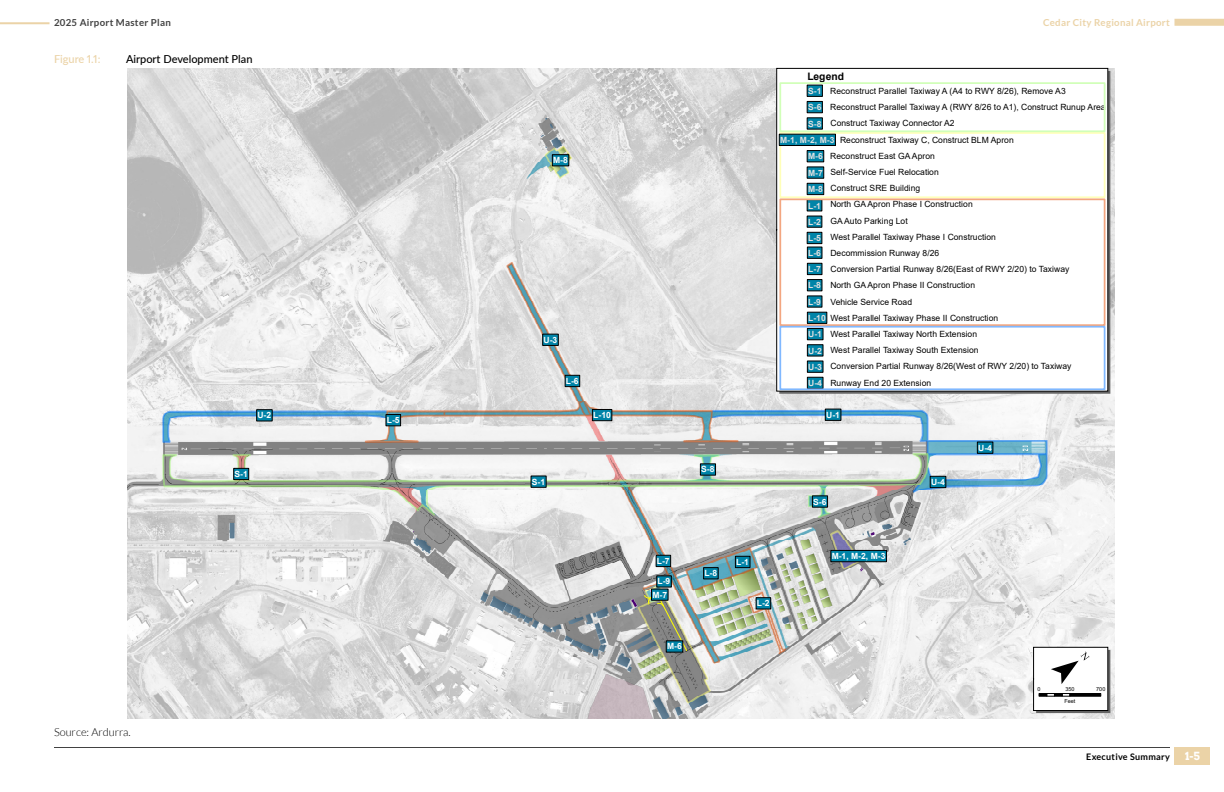
<style>
.page{position:relative;width:1224px;height:792px;background:#fff}
.page>*{position:absolute;margin:0;border:0;box-sizing:border-box;transform-origin:0 0}
.t1{font:500 11px "Lato";color:#000}
.t2{font:300 11px "Lato";color:#000}
.t3{font:500 11px "Lato";color:#ebd3a7}
.t4{font:700 11px "Arvo";color:#fff}
.t5{font:700 10.3px "Arial";color:#000}
.t6{font:700 9.6px "Lato";letter-spacing:.03em;color:#ebd3a7}
.t7{font:700 9.6px "Lato";letter-spacing:.03em;color:#424242}
.t8{font:700 9px "Lato";letter-spacing:.03em;color:#000}
.t9{font:8.5px/16.2px "Arial";letter-spacing:.005em;color:#000}
.t10{font:700 8.5px "Arial";color:#fff}
.t11{font:700 8.5px/16.3px "Arial";color:#e1e1e1;text-align:justify}
.t12{font:5.5px "Arial";letter-spacing:-.005em;color:#000}
</style>
<div class="page">
<div style="left:1174px;top:747px;width:36px;height:18px;background:#ebd3a7"></div>
<hr style="left:54px;top:747px;width:1116px;height:1px;background:#424242">
<hr style="left:1px;top:22px;width:47px;height:2px;background:#ebd3a7">
<div style="left:1178px;top:19px;width:42px;height:7px;background:#ebd3a7"></div>
<img style="left:128px;top:68px;width:986px;height:651px">
<svg style="left:644px;top:595px;width:43px;height:56px"></svg>
<div style="left:552px;top:154px;width:17px;height:12px;background:#0084a8;border:1px solid #000"></div>
<div style="left:542px;top:334px;width:17px;height:12px;background:#0084a8;border:1px solid #000"></div>
<div style="left:565px;top:375px;width:15px;height:12px;background:#0084a8;border:1px solid #000"></div>
<div style="left:256px;top:409px;width:16px;height:12px;background:#0084a8;border:1px solid #000"></div>
<div style="left:386px;top:414px;width:15px;height:12px;background:#0084a8;border:1px solid #000"></div>
<div style="left:592px;top:409px;width:20px;height:12px;background:#0084a8;border:1px solid #000"></div>
<div style="left:825px;top:409px;width:16px;height:12px;background:#0084a8;border:1px solid #000"></div>
<div style="left:977px;top:442px;width:16px;height:12px;background:#0084a8;border:1px solid #000"></div>
<div style="left:233px;top:468px;width:16px;height:12px;background:#0084a8;border:1px solid #000"></div>
<div style="left:531px;top:476px;width:15px;height:12px;background:#0084a8;border:1px solid #000"></div>
<div style="left:700px;top:464px;width:16px;height:11px;background:#0084a8;border:1px solid #000"></div>
<div style="left:930px;top:476px;width:16px;height:12px;background:#0084a8;border:1px solid #000"></div>
<div style="left:812px;top:496px;width:16px;height:11px;background:#0084a8;border:1px solid #000"></div>
<div style="left:831px;top:550px;width:56px;height:12px;background:#0084a8;border:1px solid #000"></div>
<div style="left:735px;top:556px;width:15px;height:12px;background:#0084a8;border:1px solid #000"></div>
<div style="left:703px;top:567px;width:15px;height:12px;background:#0084a8;border:1px solid #000"></div>
<div style="left:756px;top:597px;width:15px;height:12px;background:#0084a8;border:1px solid #000"></div>
<div style="left:656px;top:555px;width:15px;height:12px;background:#0084a8;border:1px solid #000"></div>
<div style="left:651px;top:589px;width:17px;height:11px;background:#0084a8"></div>
<div style="left:657px;top:576px;width:15px;height:11px;background:#0084a8"></div>
<div style="left:666px;top:641px;width:17px;height:11px;background:#0084a8;border:1px solid #000"></div>
<svg style="left:776px;top:68px;width:332px;height:324px"></svg>
<div style="left:807px;top:199px;width:15px;height:12px;background:#0084a8;border:1px solid #000"></div>
<div style="left:807px;top:312px;width:20px;height:12px;background:#0084a8;border:1px solid #000"></div>
<div style="left:807px;top:216px;width:15px;height:12px;background:#0084a8;border:1px solid #000"></div>
<div style="left:807px;top:232px;width:15px;height:12px;background:#0084a8;border:1px solid #000"></div>
<div style="left:807px;top:247px;width:15px;height:12px;background:#0084a8;border:1px solid #000"></div>
<div style="left:807px;top:263px;width:15px;height:12px;background:#0084a8;border:1px solid #000"></div>
<div style="left:807px;top:279px;width:15px;height:12px;background:#0084a8;border:1px solid #000"></div>
<div style="left:807px;top:296px;width:15px;height:12px;background:#0084a8"></div>
<div style="left:807px;top:150px;width:17px;height:12px;background:#0084a8;border:1px solid #000"></div>
<div style="left:807px;top:167px;width:17px;height:12px;background:#0084a8;border:1px solid #000"></div>
<div style="left:807px;top:183px;width:17px;height:12px;background:#0084a8;border:1px solid #000"></div>
<div style="left:807px;top:85px;width:16px;height:12px;background:#0084a8;border:1px solid #000"></div>
<div style="left:807px;top:101px;width:16px;height:12px;background:#0084a8;border:1px solid #000"></div>
<div style="left:807px;top:117px;width:16px;height:13px;background:#0084a8;border:1px solid #000"></div>
<div style="left:807px;top:328px;width:16px;height:12px;background:#0084a8;border:1px solid #000"></div>
<div style="left:807px;top:344px;width:16px;height:12px;background:#0084a8;border:1px solid #000"></div>
<div style="left:807px;top:361px;width:16px;height:12px;background:#0084a8;border:1px solid #000"></div>
<div style="left:807px;top:377px;width:16px;height:12px;background:#0084a8;border:1px solid #000"></div>
<div style="left:779px;top:132px;width:326px;height:66px;border:2px solid #ffffb9"></div>
<div style="left:779px;top:134px;width:57px;height:12px;background:#0084a8;border:1px solid #000"></div>
<div style="left:779px;top:82px;width:326px;height:50px;border:2px solid #d1ffb9"></div>
<div style="left:779px;top:198px;width:326px;height:128px;border:2px solid #f3a680"></div>
<div style="left:779px;top:326px;width:326px;height:64px;border:2px solid #80b8ff"></div>
<svg style="left:1033px;top:647px;width:77px;height:66px"></svg>
<p class="t7" style="left:54px;top:17px;width:118px">2025 Airport Master Plan</p>
<p class="t6" style="left:1043px;top:17px;width:128px">Cedar City Regional Airport</p>
<p class="t3" style="left:54px;top:51px;width:48px">Figure 1.1:</p>
<p class="t1" style="left:126px;top:51px;width:128px">Airport Development Plan</p>
<p class="t5" style="left:807px;top:69px;width:38px">Legend</p>
<p class="t2" style="left:54px;top:726px;width:78px">Source: Ardurra.</p>
<p class="t10" style="left:257px;top:409px;width:15px">U-2</p>
<p class="t10" style="left:235px;top:468px;width:15px">S-1</p>
<p class="t10" style="left:387px;top:414px;width:14px">L-5</p>
<p class="t11" style="left:808px;top:83px;width:15px">S-1<br>S-6<br>S-8</p>
<p class="t9" style="left:830px;top:83px;width:277px">Reconstruct Parallel Taxiway A (A4 to RWY 8/26), Remove A3<br>Reconstruct Parallel Taxiway A (RWY 8/26 to A1), Construct Runup Area</p>
<p class="t9" style="left:840px;top:131px;width:175px">Reconstruct Taxiway C, Construct BLM Apron</p>
<p class="t9" style="left:831px;top:115px;width:126px">Construct Taxiway Connector A2</p>
<p class="t11" style="left:780px;top:132px;width:56px">M-1, M-2, M-3</p>
<p class="t10" style="left:553px;top:154px;width:16px">M-8</p>
<p class="t11" style="left:808px;top:148px;width:16px">M-6<br>M-7<br>M-8</p>
<p class="t9" style="left:830px;top:148px;width:106px">Reconstruct East GA Apron</p>
<p class="t9" style="left:830px;top:164px;width:110px">Self-Service Fuel Relocation</p>
<p class="t9" style="left:831px;top:180px;width:91px">Construct SRE Building</p>
<p class="t11" style="left:808px;top:197px;width:14px">L-1</p>
<p class="t9" style="left:830px;top:196px;width:144px">North GA Apron Phase I Construction</p>
<p class="t10" style="left:544px;top:334px;width:15px">U-3</p>
<p class="t10" style="left:566px;top:375px;width:14px">L-6</p>
<p class="t9" style="left:830px;top:212px;width:79px">GA Auto Parking Lot</p>
<p class="t11" style="left:808px;top:214px;width:14px">L-2<br>L-5</p>
<p class="t11" style="left:808px;top:245px;width:14px">L-6<br>L-7<br>L-8<br>L-9</p>
<p class="t9" style="left:830px;top:229px;width:167px">West Parallel Taxiway Phase I Construction</p>
<p class="t9" style="left:830px;top:245px;width:110px">Decommission Runway 8/26</p>
<p class="t9" style="left:831px;top:261px;width:240px">Conversion Partial Runway 8/26(East of RWY 2/20) to Taxiway</p>
<p class="t9" style="left:830px;top:277px;width:146px">North GA Apron Phase II Construction</p>
<p class="t9" style="left:830px;top:293px;width:83px">Vehicle Service Road</p>
<p class="t9" style="left:830px;top:326px;width:148px">West Parallel Taxiway North Extension</p>
<p class="t9" style="left:830px;top:310px;width:169px">West Parallel Taxiway Phase II Construction</p>
<p class="t9" style="left:830px;top:342px;width:150px">West Parallel Taxiway South Extension</p>
<p class="t11" style="left:808px;top:310px;width:19px">L-10</p>
<p class="t11" style="left:808px;top:326px;width:15px">U-1<br>U-2<br>U-3<br>U-4</p>
<p class="t9" style="left:830px;top:358px;width:243px">Conversion Partial Runway 8/26(West of RWY 2/20) to Taxiway</p>
<p class="t9" style="left:830px;top:374px;width:102px">Runway End 20 Extension</p>
<p class="t10" style="left:593px;top:409px;width:19px">L-10</p>
<p class="t10" style="left:826px;top:409px;width:15px">U-1</p>
<p class="t10" style="left:978px;top:442px;width:15px">U-4</p>
<p class="t10" style="left:701px;top:464px;width:15px">S-8</p>
<p class="t10" style="left:532px;top:476px;width:15px">S-1</p>
<p class="t10" style="left:931px;top:476px;width:15px">U-4</p>
<p class="t10" style="left:813px;top:496px;width:15px">S-6</p>
<p class="t10" style="left:657px;top:555px;width:14px">L-7</p>
<p class="t10" style="left:652px;top:589px;width:16px">M-7</p>
<p class="t10" style="left:658px;top:575px;width:14px">L-9</p>
<p class="t10" style="left:667px;top:640px;width:16px">M-6</p>
<p class="t10" style="left:704px;top:567px;width:14px">L-8</p>
<p class="t10" style="left:736px;top:556px;width:14px">L-1</p>
<p class="t10" style="left:757px;top:597px;width:14px">L-2</p>
<p class="t10" style="left:832px;top:550px;width:55px">M-1, M-2, M-3</p>
<p class="t12" style="left:1038px;top:685px;width:5px">0</p>
<p class="t12" style="left:1065px;top:685px;width:11px">350</p>
<p class="t12" style="left:1096px;top:685px;width:11px">700</p>
<p class="t12" style="left:1064px;top:697px;width:12px">Feet</p>
<p class="t8" style="left:1086px;top:751px;width:85px">Executive Summary</p>
<p class="t4" style="left:1185px;top:749px;width:16px">1-5</p>
</div>
